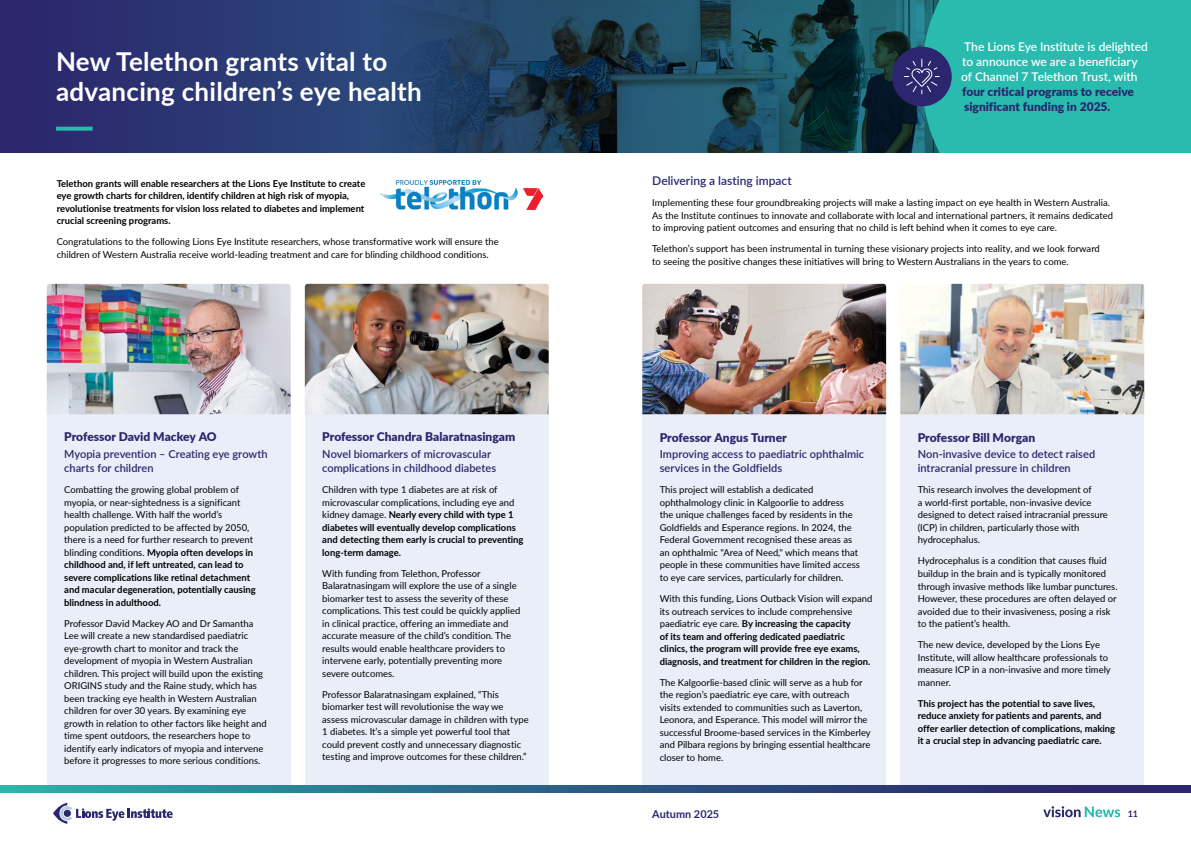
<style>
.page{position:relative;width:1191px;height:842px;background:#fff}
.page>*{position:absolute;margin:0;border:0;box-sizing:border-box;transform-origin:0 0}
.t1{font:700 26px/30px "Lato";letter-spacing:.01em;color:#fff}
.t2{font:900 12px/15px "Lato";color:#2b266d}
.t3{font:600 12px/15px "Lato";color:#fff}
.t4{font:600 12px "Lato";color:#2b266d}
.t5{font:600 11px/14px "Lato";color:#2b266d}
.t6{font:700 10.9px "Lato";color:#2b266d}
.t7{font:9.5px/12.5px "Lato";color:#000}
.t8{font:700 9.5px/12.5px "Lato";color:#000}
.t9{font:700 9px "Lato";color:#2b266d}
.s1{font-weight:700}
.s2{font-weight:400}
</style>
<div class="page">
<svg style="left:0;top:0;width:921px;height:153px;background:#223d63"></svg>
<div style="left:47px;top:402px;width:244px;height:389px;background:#eaeef8"></div>
<div style="left:305px;top:402px;width:244px;height:389px;background:#eaeef8"></div>
<div style="left:642px;top:402px;width:244px;height:389px;background:#eaeef8"></div>
<div style="left:900px;top:402px;width:244px;height:389px;background:#eaeef8"></div>
<div style="left:921px;top:0;width:270px;height:153px;background:#2abbaf"></div>
<svg style="left:56px;top:127px;width:37px;height:4px"></svg>
<img style="left:642px;top:284px;width:244px;height:130px">
<img style="left:900px;top:284px;width:244px;height:130px">
<img style="left:47px;top:284px;width:244px;height:130px">
<img style="left:305px;top:284px;width:244px;height:130px">
<img style="left:381px;top:180px;width:162px;height:29px">
<div style="left:892px;top:47px;width:59px;height:59px;background:#2b266d;border-radius:50%"></div>
<svg style="left:904px;top:58px;width:36px;height:37px"></svg>
<svg style="left:1043px;top:806px;width:77px;height:11px"></svg>
<svg style="left:0;top:785px;width:1191px;height:7px;background:#2a5f86"></svg>
<svg style="left:53px;top:803px;width:120px;height:21px"></svg>
<h1 class="t1" style="left:56px;top:46px;width:367px">New Telethon grants vital to advancing children’s eye health</h1>
<p class="t8" style="left:57px;top:176px;width:310px">Telethon grants will enable researchers at the Lions Eye Institute to create eye growth charts for children, identify children at high risk of myopia, revolutionise treatments for vision loss related to diabetes and implement crucial screening programs.</p>
<p class="t7" style="left:57px;top:235px;width:443px">Congratulations to the following Lions Eye Institute researchers, whose transformative work will ensure the children of Western Australia receive world-leading treatment and care for blinding childhood conditions.</p>
<p class="t2" style="left:64px;top:429px;width:154px">Professor David Mackey AO</p>
<p class="t5" style="left:64px;top:447px;width:205px">Myopia prevention – Creating eye growth charts for children</p>
<p class="t7" style="left:64px;top:483px;width:193px">Combatting the growing global problem of myopia, or near-sightedness is a significant health challenge. With half the world’s population predicted to be affected by 2050, there is a need for further research to prevent blinding conditions. <span class="s1">Myopia often develops in childhood and, if left untreated, can lead to severe complications like retinal detachment and macular degeneration, potentially causing blindness in adulthood.</span></p>
<p class="t7" style="left:64px;top:616px;width:204px">Professor David Mackey AO and Dr Samantha Lee will create a new standardised paediatric eye-growth chart to monitor and track the development of myopia in Western Australian children. This project will build upon the existing ORIGINS study and the Raine study, which has been tracking eye health in Western Australian children for over 30 years. By examining eye growth in relation to other factors like height and time spent outdoors, the researchers hope to identify early indicators of myopia and intervene before it progresses to more serious conditions.</p>
<p class="t2" style="left:322px;top:429px;width:194px">Professor Chandra Balaratnasingam</p>
<p class="t5" style="left:322px;top:447px;width:175px">Novel biomarkers of microvascular complications in childhood diabetes</p>
<p class="t8" style="left:322px;top:483px;width:203px"><span class="s2">Children with type 1 diabetes are at risk of microvascular complications, including eye and kidney damage.</span> Nearly every child with type 1 diabetes will eventually develop complications and detecting them early is crucial to preventing long-term damage.</p>
<p class="t7" style="left:322px;top:566px;width:199px">With funding from Telethon, Professor Balaratnasingam will explore the use of a single biomarker test to assess the severity of these complications. This test could be quickly applied in clinical practice, offering an immediate and accurate measure of the child’s condition. The results would enable healthcare providers to intervene early, potentially preventing more severe outcomes.</p>
<p class="t7" style="left:322px;top:687px;width:208px">Professor Balaratnasingam explained, “This biomarker test will revolutionise the way we assess microvascular damage in children with type 1 diabetes. It’s a simple yet powerful tool that could prevent costly and unnecessary diagnostic testing and improve outcomes for these children.”</p>
<p class="t3" style="left:961px;top:39px;width:188px">The Lions Eye Institute is delighted to announce we are a beneficiary of Channel 7 Telethon Trust, with</p>
<p class="t2" style="left:962px;top:84px;width:173px">four critical programs to receive significant funding in 2025.</p>
<p class="t4" style="left:652px;top:172px;width:141px">Delivering a lasting impact</p>
<p class="t7" style="left:652px;top:196px;width:462px">Implementing these four groundbreaking projects will make a lasting impact on eye health in Western Australia.<br>As the Institute continues to innovate and collaborate with local and international partners, it remains dedicated to improving patient outcomes and ensuring that no child is left behind when it comes to eye care.</p>
<p class="t7" style="left:652px;top:242px;width:449px">Telethon’s support has been instrumental in turning these visionary projects into reality, and we look forward to seeing the positive changes these initiatives will bring to Western Australians in the years to come.</p>
<p class="t2" style="left:659px;top:429px;width:129px">Professor Angus Turner</p>
<p class="t5" style="left:659px;top:447px;width:206px">Improving access to paediatric ophthalmic services in the Goldfields</p>
<p class="t7" style="left:659px;top:483px;width:202px">This project will establish a dedicated ophthalmology clinic in Kalgoorlie to address the unique challenges faced by residents in the Goldfields and Esperance regions. In 2024, the Federal Government recognised these areas as an ophthalmic "Area of Need," which means that people in these communities have limited access to eye care services, particularly for children.</p>
<p class="t8" style="left:659px;top:592px;width:214px"><span class="s2">With this funding, Lions Outback Vision will expand its outreach services to include comprehensive paediatric eye care.</span> By increasing the capacity<br>of its team and offering dedicated paediatric clinics, the program will provide free eye exams, diagnosis, and treatment for children in the region.</p>
<p class="t7" style="left:659px;top:675px;width:212px">The Kalgoorlie-based clinic will serve as a hub for the region’s paediatric eye care, with outreach visits extended to communities such as Laverton, Leonora, and Esperance. This model will mirror the successful Broome-based services in the Kimberley and Pilbara regions by bringing essential healthcare closer to home.</p>
<p class="t2" style="left:917px;top:429px;width:119px">Professor Bill Morgan</p>
<p class="t5" style="left:917px;top:447px;width:179px">Non-invasive device to detect raised intracranial pressure in children</p>
<p class="t7" style="left:917px;top:483px;width:192px">This research involves the development of<br>a world-first portable, non-invasive device designed to detect raised intracranial pressure (ICP) in children, particularly those with hydrocephalus.</p>
<p class="t7" style="left:917px;top:554px;width:201px">Hydrocephalus is a condition that causes fluid buildup in the brain and is typically monitored through invasive methods like lumbar punctures.<br>However, these procedures are often delayed or avoided due to their invasiveness, posing a risk to the patient’s health.</p>
<p class="t7" style="left:917px;top:638px;width:194px">The new device, developed by the Lions Eye Institute, will allow healthcare professionals to measure ICP in a non-invasive and more timely manner.</p>
<p class="t8" style="left:917px;top:696px;width:199px">This project has the potential to save lives, reduce anxiety for patients and parents, and offer earlier detection of complications, making it a crucial step in advancing paediatric care.</p>
<p class="t6" style="left:652px;top:806px;width:69px">Autumn 2025</p>
<p class="t9" style="left:1127px;top:807px;width:12px">11</p>
</div>
